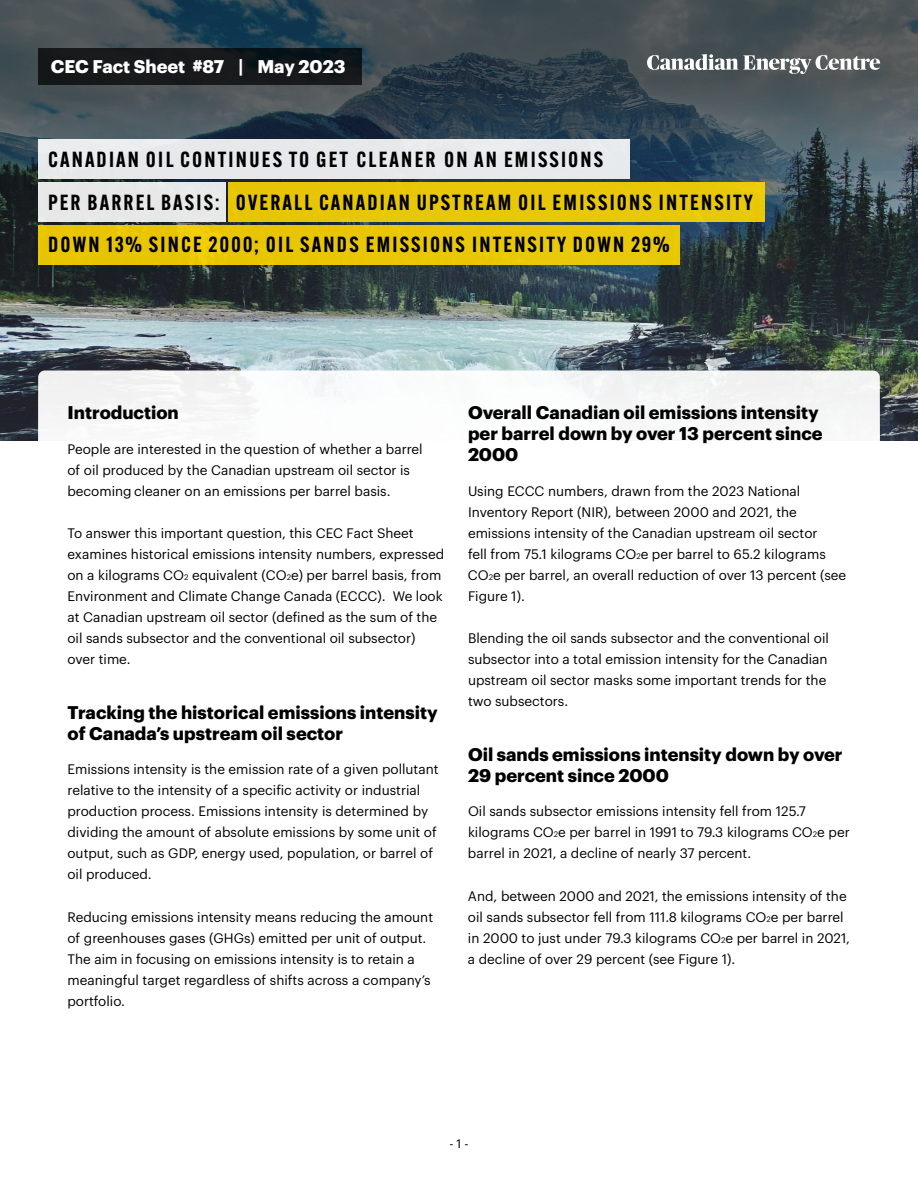
<style>
.page{position:relative;width:918px;height:1188px;background:#fff}
.page>*{position:absolute;margin:0;border:0;box-sizing:border-box;transform-origin:0 0}
.t1{font:600 21.45px/42.3px "Alternate Gothic ATF";letter-spacing:.1em;color:#000}
.t2{font:700 18px/21px "Graphik";color:#000}
.t3{font:700 18px "Graphik";color:#fff}
.t4{font:13.5px/21px "Graphik";color:#000}
.t5{font:12px "Graphik";color:#000}
.s1{font-size:7.8px}
</style>
<div class="page">
<svg style="left:0;top:0;width:918px;height:441px;background:#48565b"></svg>
<svg style="left:38px;top:49px;width:324px;height:36px;background:#14181a"></svg>
<svg style="left:647px;top:54px;width:233px;height:20px"></svg>
<div style="left:38px;top:370px;width:842px;height:221px;background:#fff"></div>
<svg style="left:38px;top:140px;width:727px;height:125px;background:#cbbe5d"></svg>
<h2 class="t3" style="left:51px;top:53px;width:296px">CEC Fact Sheet #87 | May 2023</h2>
<h1 class="t1" style="left:48px;top:138px;width:706px">CANADIAN OIL CONTINUES TO GET CLEANER ON AN EMISSIONS<br>PER BARREL BASIS: OVERALL CANADIAN UPSTREAM OIL EMISSIONS INTENSITY<br>DOWN 13% SINCE 2000; OIL SANDS EMISSIONS INTENSITY DOWN 29%</h1>
<h2 class="t2" style="left:68px;top:401px;width:113px">Introduction</h2>
<h2 class="t2" style="left:468px;top:401px;width:356px">Overall Canadian oil emissions intensity per barrel down by over 13 percent since<br>2000</h2>
<p class="t4" style="left:468px;top:479px;width:380px">Using ECCC numbers, drawn from the 2023 National Inventory Report (NIR), between 2000 and 2021, the emissions intensity of the Canadian upstream oil sector<br>fell from 75.1 kilograms CO<span class="s1">2</span>e per barrel to 65.2 kilograms CO<span class="s1">2</span>e per barrel, an overall reduction of over 13 percent (see Figure 1).</p>
<p class="t4" style="left:468px;top:626px;width:363px">Blending the oil sands subsector and the conventional oil subsector into a total emission intensity for the Canadian upstream oil sector masks some important trends for the two subsectors.</p>
<p class="t4" style="left:68px;top:437px;width:357px">People are interested in the question of whether a barrel of oil produced by the Canadian upstream oil sector is becoming cleaner on an emissions per barrel basis.</p>
<p class="t4" style="left:67px;top:521px;width:378px">To answer this important question, this CEC Fact Sheet examines historical emissions intensity numbers, expressed on a kilograms CO<span class="s1">2</span> equivalent (CO<span class="s1">2</span>e) per barrel basis, from Environment and Climate Change Canada (ECCC). We look at Canadian upstream oil sector (defined as the sum of the oil sands subsector and the conventional oil subsector) over time.</p>
<h2 class="t2" style="left:68px;top:700px;width:372px">Tracking the historical emissions intensity of Canada’s upstream oil sector</h2>
<p class="t4" style="left:68px;top:758px;width:373px">Emissions intensity is the emission rate of a given pollutant relative to the intensity of a specific activity or industrial production process. Emissions intensity is determined by dividing the amount of absolute emissions by some unit of output, such as GDP, energy used, population, or barrel of oil produced.</p>
<p class="t4" style="left:68px;top:905px;width:367px">Reducing emissions intensity means reducing the amount of greenhouses gases (GHGs) emitted per unit of output.<br>The aim in focusing on emissions intensity is to retain a meaningful target regardless of shifts across a company’s portfolio.</p>
<h2 class="t2" style="left:468px;top:742px;width:376px">Oil sands emissions intensity down by over<br>29 percent since 2000</h2>
<p class="t4" style="left:468px;top:800px;width:383px">Oil sands subsector emissions intensity fell from 125.7 kilograms CO<span class="s1">2</span>e per barrel in 1991 to 79.3 kilograms CO<span class="s1">2</span>e per barrel in 2021, a decline of nearly 37 percent.</p>
<p class="t4" style="left:468px;top:884px;width:384px">And, between 2000 and 2021, the emissions intensity of the oil sands subsector fell from 111.8 kilograms CO<span class="s1">2</span>e per barrel in 2000 to just under 79.3 kilograms CO<span class="s1">2</span>e per barrel in 2021, a decline of over 29 percent (see Figure 1).</p>
<p class="t5" style="left:449px;top:1135px;width:21px">- 1 -</p>
</div>
